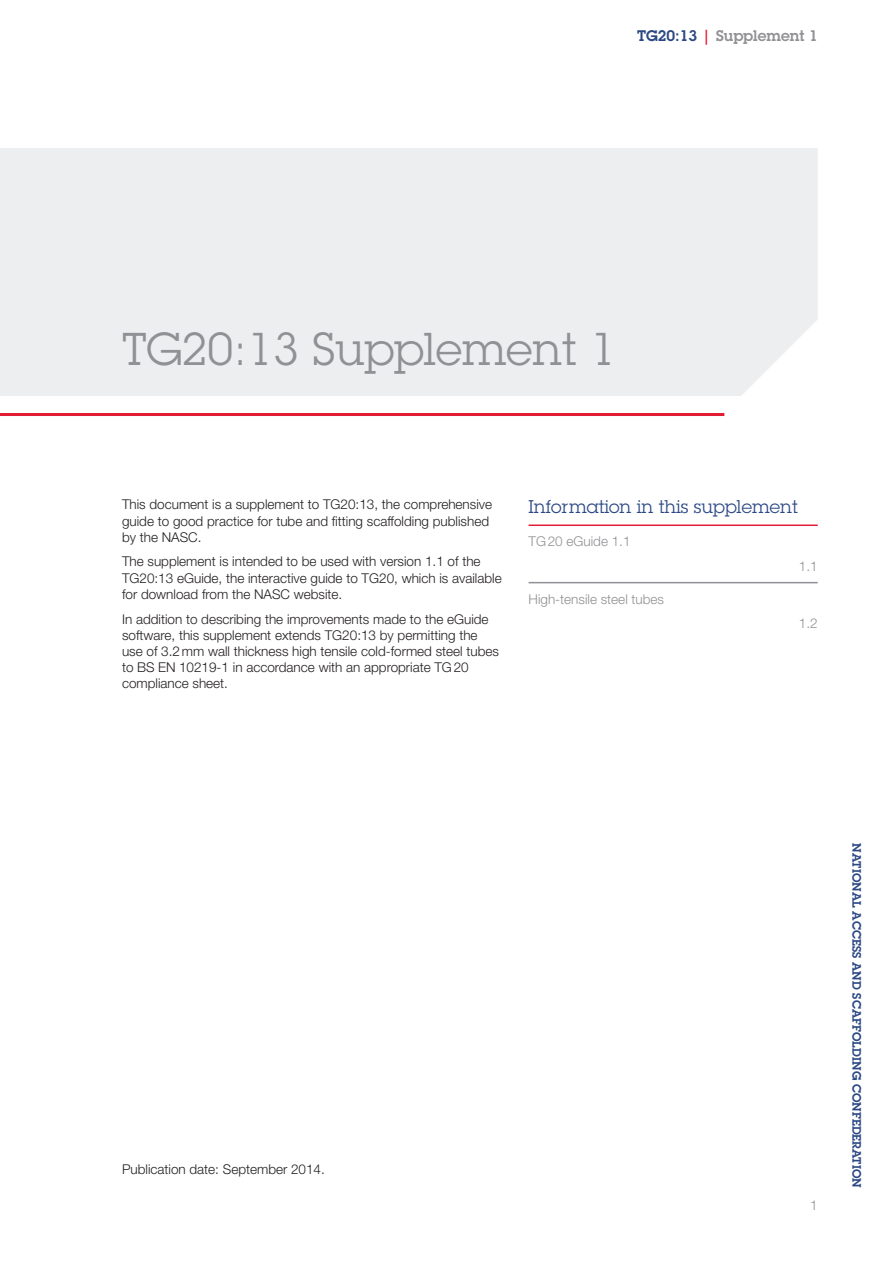
<style>
.page{position:relative;width:893px;height:1263px;background:#fff}
.page>*{position:absolute;margin:0;border:0;box-sizing:border-box;transform-origin:0 0}
.Section_main_heading{font:45px "Lubalin Graph Std";color:#919195}
.Minor_heading{font:18px "Lubalin Graph Std";color:#2b4884}
.t1{font:600 15px "Lubalin Graph Std";color:#919195}
.t2{font:300 13.5px/16.2px "Helvetica Neue LT Pro";color:#231f20}
.t3{font:300 13.5px "Helvetica Neue LT Pro";color:#919195}
.t4{font:600 12px "Lubalin Graph Std";color:#2b4884}
.s1{color:#2b4884}
.s2{color:#e31c35}
</style>
<div class="page">
<div style="left:0;top:148px;width:818px;height:248px;background:#edeeef"></div>
<hr style="left:0;top:413px;width:724px;height:3px;background:#e31c35">
<hr style="left:529px;top:524px;width:289px;height:2px;background:#e31c35">
<hr style="left:529px;top:582px;width:289px;height:1px;background:#919195">
<p class="t1" style="left:637px;top:26px;width:182px"><span class="s1">TG20:13</span> <span class="s2">|</span> Supplement 1</p>
<p class="Section_main_heading" style="left:122px;top:320px;width:496px">TG20:13 Supplement 1</p>
<p class="t2" style="left:122px;top:496px;width:372px">This document is a supplement to TG20:13, the comprehensive guide to good practice for tube and fitting scaffolding published by the NASC.</p>
<p class="t2" style="left:122px;top:553px;width:381px">The supplement is intended to be used with version 1.1 of the<br>TG20:13 eGuide, the interactive guide to TG20, which is available for download from the NASC website.</p>
<p class="t2" style="left:122px;top:610px;width:378px">In addition to describing the improvements made to the eGuide software, this supplement extends TG20:13 by permitting the use of 3.2mm wall thickness high tensile cold-formed steel tubes to BS EN 10219-1 in accordance with an appropriate TG20 compliance sheet.</p>
<p class="Minor_heading" style="left:529px;top:495px;width:271px">Information in this supplement</p>
<p class="t3" style="left:529px;top:533px;width:103px">TG20 eGuide 1.1</p>
<p class="t3" style="left:529px;top:591px;width:137px">High-tensile steel tubes</p>
<p class="t3" style="left:799px;top:557px;width:20px">1.1</p>
<p class="t3" style="left:799px;top:615px;width:20px">1.2</p>
<p class="t2" style="left:122px;top:1161px;width:204px">Publication date: September 2014.</p>
<p class="t3" style="left:810px;top:1197px;width:9px">1</p>
<p class="t4" style="left:865px;top:843px;width:346px;rotate:90deg">NATIONAL ACCESS AND SCAFFOLDING CONFEDERATION</p>
</div>
